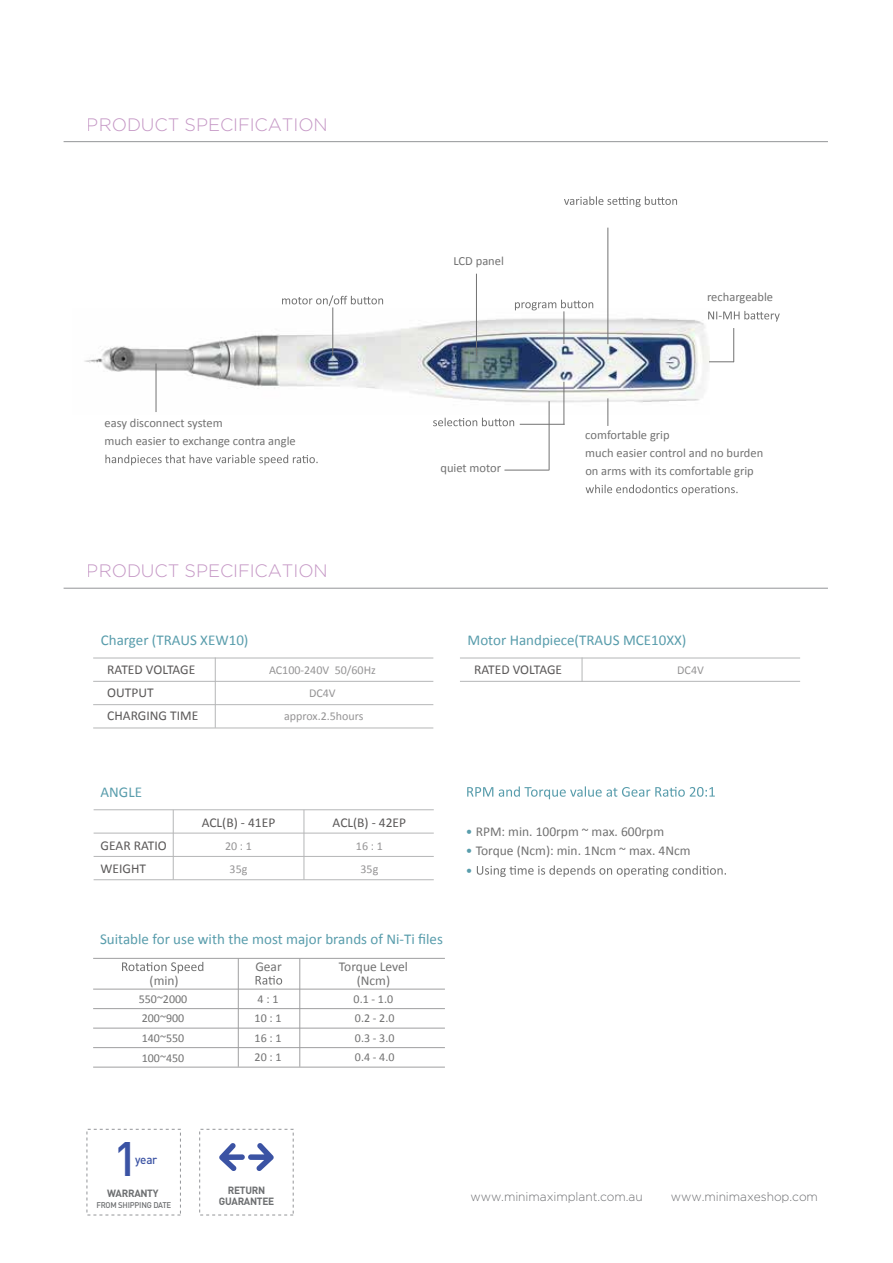
<style>
.page{position:relative;width:893px;height:1263px;background:#fff}
.page>*{position:absolute;margin:0;border:0;box-sizing:border-box;transform-origin:0 0}
.t1{font:500 47.7px "DIN";color:#3b53a4}
.t2{font:300 18px "Gotham";letter-spacing:-.005em;color:#c597c5}
.t3{font:15px "Calibri";color:#599dac}
.t4{font:13.5px/19.5px "Calibri";color:#727272}
.t5{font:13.5px/23px "Calibri";color:#5a5858}
.t6{font:12.45px/18px "Calibri";color:#727272}
.t7{font:300 12.3px "Gotham";letter-spacing:-.005em;color:#6d6e71}
.t8{font:500 12.3px "DIN";color:#3b53a4;scale:.95 1}
.t9{font:12px/19.8px "Calibri";color:#727272}
.t10{font:12px/23px "Calibri";color:#959495;text-align:center}
.t11{font:700 10.35px/11.4px "DIN";letter-spacing:-.03em;color:#6d6f71;text-align:center}
.t12{font:500 8.25px "DIN";letter-spacing:-.03em;color:#6d6f71;scale:.95 1}
.s1{color:#599dac}
</style>
<div class="page">
<hr style="left:64px;top:141px;width:764px;height:1px;background:#939598">
<hr style="left:64px;top:588px;width:764px;height:1px;background:#939598">
<div style="left:87px;top:1129px;width:94px;height:86px;border:1px dashed #939598"></div>
<svg style="left:219px;top:1143px;width:55px;height:28px"></svg>
<svg style="left:467px;top:786px;width:248px;height:13px"></svg>
<svg style="left:477px;top:865px;width:249px;height:12px"></svg>
<img style="left:84px;top:309px;width:625px;height:105px">
<svg style="left:564px;top:196px;width:113px;height:11px"></svg>
<svg style="left:708px;top:311px;width:72px;height:11px"></svg>
<svg style="left:433px;top:418px;width:81px;height:8px"></svg>
<svg style="left:515px;top:300px;width:78px;height:10px"></svg>
<svg style="left:282px;top:295px;width:101px;height:11px"></svg>
<svg style="left:105px;top:455px;width:213px;height:10px"></svg>
<svg style="left:586px;top:485px;width:152px;height:10px"></svg>
<hr style="left:608px;top:228px;width:1px;height:116px;background:#727272">
<svg style="left:608px;top:398px;width:1px;height:28px"></svg>
<hr style="left:733px;top:328px;width:1px;height:34px;background:#727272">
<svg style="left:709px;top:362px;width:25px;height:1px"></svg>
<hr style="left:564px;top:311px;width:1px;height:33px;background:#727272">
<hr style="left:564px;top:382px;width:1px;height:42px;background:#727272">
<hr style="left:476px;top:274px;width:1px;height:82px;background:#727272">
<hr style="left:333px;top:307px;width:1px;height:49px;background:#727272">
<hr style="left:520px;top:424px;width:45px;height:1px;background:#727272">
<hr style="left:549px;top:401px;width:1px;height:69px;background:#727272">
<hr style="left:504px;top:470px;width:45px;height:1px;background:#727272">
<hr style="left:156px;top:363px;width:1px;height:49px;background:#727272">
<hr style="left:93px;top:658px;width:340px;height:1px;background:#b5b6b7">
<hr style="left:93px;top:681px;width:340px;height:1px;background:#b5b6b7">
<hr style="left:93px;top:704px;width:340px;height:1px;background:#b5b6b7">
<hr style="left:93px;top:728px;width:340px;height:1px;background:#b5b6b7">
<hr style="left:215px;top:657px;width:1px;height:71px;background:#b5b6b7">
<hr style="left:460px;top:658px;width:340px;height:1px;background:#b5b6b7">
<hr style="left:460px;top:681px;width:340px;height:1px;background:#b5b6b7">
<svg style="left:582px;top:657px;width:1px;height:24px"></svg>
<hr style="left:94px;top:809px;width:340px;height:1px;background:#b5b6b7">
<hr style="left:94px;top:833px;width:340px;height:1px;background:#b5b6b7">
<hr style="left:94px;top:856px;width:340px;height:1px;background:#b5b6b7">
<hr style="left:94px;top:879px;width:340px;height:1px;background:#b5b6b7">
<hr style="left:173px;top:810px;width:1px;height:70px;background:#b5b6b7">
<hr style="left:304px;top:810px;width:1px;height:70px;background:#b5b6b7">
<svg style="left:122px;top:962px;width:81px;height:11px"></svg>
<hr style="left:93px;top:958px;width:352px;height:1px;background:#9f9fa0">
<hr style="left:93px;top:989px;width:352px;height:1px;background:#9f9fa0">
<hr style="left:93px;top:1008px;width:352px;height:1px;background:#9f9fa0">
<hr style="left:93px;top:1028px;width:352px;height:1px;background:#9f9fa0">
<hr style="left:93px;top:1047px;width:352px;height:1px;background:#9f9fa0">
<hr style="left:93px;top:1067px;width:352px;height:1px;background:#9f9fa0">
<svg style="left:256px;top:976px;width:26px;height:8px"></svg>
<hr style="left:238px;top:958px;width:1px;height:109px;background:#9f9fa0">
<hr style="left:300px;top:958px;width:1px;height:109px;background:#9f9fa0">
<h2 class="t2" style="left:87px;top:113px;width:242px">PRODUCT SPECIFICATION</h2>
<p class="t6" style="left:453px;top:252px;width:52px">LCD panel</p>
<p class="t6" style="left:707px;top:288px;width:68px">rechargeable</p>
<p class="t6" style="left:104px;top:414px;width:193px">easy disconnect system<br>much easier to exchange contra angle</p>
<p class="t6" style="left:585px;top:426px;width:179px">comfortable grip<br>much easier control and no burden on arms with its comfortable grip</p>
<p class="t6" style="left:440px;top:459px;width:62px">quiet motor</p>
<h2 class="t2" style="left:87px;top:560px;width:242px">PRODUCT SPECIFICATION</h2>
<p class="t3" style="left:101px;top:630px;width:149px">Charger (TRAUS XEW10)</p>
<p class="t5" style="left:107px;top:658px;width:92px">RATED VOLTAGE<br>OUTPUT<br>CHARGING TIME</p>
<p class="t10" style="left:269px;top:659px;width:108px">AC100-240V 50/60Hz<br>DC4V approx.2.5hours</p>
<p class="t3" style="left:468px;top:630px;width:220px">Motor Handpiece(TRAUS MCE10XX)</p>
<p class="t5" style="left:474px;top:658px;width:90px">RATED VOLTAGE</p>
<p class="t10" style="left:677px;top:659px;width:28px">DC4V</p>
<p class="t3" style="left:101px;top:782px;width:43px">ANGLE</p>
<p class="t5" style="left:101px;top:834px;width:68px">GEAR RATIO<br>WEIGHT</p>
<p class="t5" style="left:202px;top:811px;width:75px">ACL(B) - 41EP</p>
<p class="t10" style="left:225px;top:834px;width:28px">20 : 1<br>35g</p>
<p class="t5" style="left:333px;top:811px;width:75px">ACL(B) - 42EP</p>
<p class="t10" style="left:356px;top:834px;width:28px">16 : 1<br>35g</p>
<p class="t3" style="left:100px;top:930px;width:344px">Suitable for use with the most major brands of Ni-Ti files</p>
<p class="t4" style="left:150px;top:970px;width:31px">(min)</p>
<p class="t9" style="left:139px;top:989px;width:50px">550~2000<br>200~900<br>140~550<br>100~450</p>
<p class="t9" style="left:255px;top:989px;width:28px">4 : 1<br>10 : 1<br>16 : 1<br>20 : 1</p>
<p class="t9" style="left:354px;top:990px;width:42px;line-height:18.8px">0.1 - 1.0<br>0.2 - 2.0</p>
<p class="t4" style="left:339px;top:960px;width:71px;line-height:13.5px;text-align:center">Torque Level (Ncm)</p>
<p class="t4" style="left:255px;top:957px;width:28px">Gear</p>
<p class="t9" style="left:355px;top:1028px;width:41px;line-height:19.2px">0.3 - 3.0<br>0.4 - 4.0</p>
<p class="t4" style="left:466px;top:821px;width:200px"><span class="s1">•</span> RPM: min. 100rpm ~ max. 600rpm</p>
<p class="t4" style="left:466px;top:841px;width:226px"><span class="s1">•</span> Torque (Ncm): min. 1Ncm ~ max. 4Ncm <span class="s1">•</span></p>
<h1 class="t1" style="left:113px;top:1128px;width:27px">1</h1>
<p class="t8" style="left:135px;top:1151px;width:25px">year</p>
<p class="t12" style="left:96px;top:1199px;width:80px">FROM SHIPPING DATE</p>
<p class="t11" style="left:107px;top:1187px;width:53px">WARRANTY</p>
<p class="t11" style="left:219px;top:1184px;width:57px">RETURN<br>GUARANTEE</p>
<p class="t7" style="left:470px;top:1188px;width:174px">www.minimaximplant.com.au</p>
<p class="t7" style="left:671px;top:1188px;width:149px">www.minimaxeshop.com</p>
</div>
